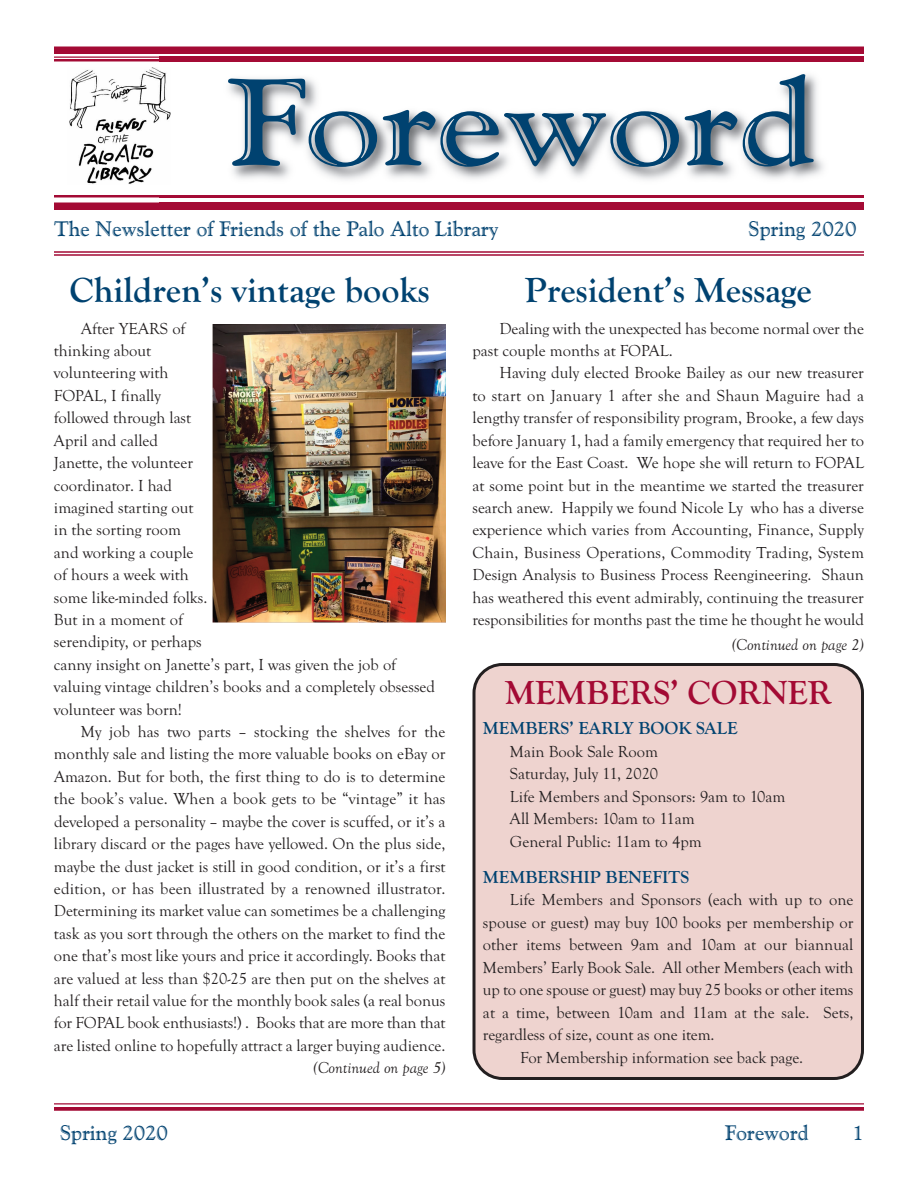
<style>
.page{position:relative;width:918px;height:1188px;background:#fff}
.page>*{position:absolute;margin:0;border:0;box-sizing:border-box;transform-origin:0 0}
.t1{font:123px "Goudy Handtooled BT";color:#004270;scale:1.2 1}
.t2{font:700 36px "Goudy Old Style T";color:#004270}
.t3{font:700 34.5px "Goudy Old Style T";color:#a30a34}
.t4{font:21px "Goudy Handtooled BT";color:#004270}
.t5{font:700 18px "Goudy Old Style T";color:#004270}
.t6{font:16.5px/22.4px "Goudy Old Style T";color:#231f20}
.t7{font:italic 16.5px "Goudy Old Style T";color:#231f20}
</style>
<div class="page">
<hr style="left:54px;top:56px;width:810px;height:2px;background:#a30a34">
<hr style="left:54px;top:1103px;width:810px;height:2px;background:#a30a34">
<svg style="left:54px;top:1107px;width:810px;height:4px;background:#a81940"></svg>
<div style="left:54px;top:46px;width:810px;height:8px;background:#a30a34"></div>
<hr style="left:54px;top:59px;width:810px;height:2px;background:#a30a34">
<hr style="left:54px;top:195px;width:810px;height:2px;background:#a30a34">
<div style="left:54px;top:202px;width:810px;height:8px;background:#a30a34"></div>
<hr style="left:54px;top:251px;width:810px;height:2px;background:#a30a34">
<hr style="left:54px;top:254px;width:810px;height:2px;background:#a30a34">
<img style="left:229px;top:75px;width:595px;height:105px">
<img style="left:159px;top:58px;width:705px;height:4px">
<img style="left:159px;top:197px;width:705px;height:1px">
<img style="left:69px;top:67px;width:102px;height:117px">
<div style="left:472px;top:663px;width:392px;height:417px;background:#eed3cf"></div>
<img style="left:212px;top:324px;width:233px;height:299px">
<h1 class="t1" style="left:228px;top:74px;width:490px">Foreword</h1>
<p class="t4" style="left:54px;top:220px;width:446px">The Newsletter of Friends of the Palo Alto Library</p>
<p class="t4" style="left:748px;top:220px;width:110px">Spring 2020</p>
<h2 class="t2" style="left:525px;top:269px;width:288px">President’s Message</h2>
<p class="t6" style="left:472px;top:317px;width:393px;text-indent:27px">Dealing with the unexpected has become normal over the past couple months at FOPAL.</p>
<p class="t6" style="left:472px;top:362px;width:393px;text-align:justify;text-indent:27px">Having duly elected Brooke Bailey as our new treasurer to start on January 1 after she and Shaun Maguire had a lengthy transfer of responsibility program, Brooke, a few days before January 1, had a family emergency that required her to leave for the East Coast. We hope she will return to FOPAL at some point but in the meantime we started the treasurer search anew. Happily we found Nicole Ly who has a diverse experience which varies from Accounting, Finance, Supply Chain, Business Operations, Commodity Trading, System Design Analysis to Business Process Reengineering. Shaun has weathered this event admirably, continuing the treasurer responsibilities for months past the time he thought he would</p>
<h2 class="t2" style="left:70px;top:269px;width:362px">Children’s vintage books</h2>
<p class="t6" style="left:54px;top:317px;width:383px;text-indent:27px">After YEARS of<br>thinking about<br>volunteering with<br>FOPAL, I finally<br>followed through last<br>April and called<br>Janette, the volunteer<br>coordinator. I had<br>imagined starting out<br>in the sorting room<br>and working a couple<br>of hours a week with<br>some like-minded folks.<br>But in a moment of<br>serendipity, or perhaps<br>canny insight on Janette’s part, I was given the job of valuing vintage children’s books and a completely obsessed volunteer was born!</p>
<p class="t6" style="left:54px;top:720px;width:393px;text-align:justify;text-indent:27px">My job has two parts – stocking the shelves for the monthly sale and listing the more valuable books on eBay or Amazon. But for both, the first thing to do is to determine the book’s value. When a book gets to be “vintage” it has developed a personality – maybe the cover is scuffed, or it’s a library discard or the pages have yellowed. On the plus side, maybe the dust jacket is still in good condition, or it’s a first edition, or has been illustrated by a renowned illustrator.<br>Determining its market value can sometimes be a challenging task as you sort through the others on the market to find the one that’s most like yours and price it accordingly. Books that are valued at less than $20-25 are then put on the shelves at half their retail value for the monthly book sales (a real bonus for FOPAL book enthusiasts!) . Books that are more than that are listed online to hopefully attract a larger buying audience.</p>
<p class="t7" style="left:313px;top:1058px;width:134px">(Continued on page 5)</p>
<p class="t7" style="left:732px;top:635px;width:134px">(Continued on page 2)</p>
<h3 class="t3" style="left:505px;top:672px;width:328px">MEMBERS’ CORNER</h3>
<p class="t5" style="left:483px;top:718px;width:256px">MEMBERS’ EARLY BOOK SALE</p>
<p class="t6" style="left:510px;top:740px;width:277px">Main Book Sale Room<br>Saturday, July 11, 2020<br>Life Members and Sponsors: 9am to 10am<br>All Members: 10am to 11am<br>General Public: 11am to 4pm</p>
<p class="t5" style="left:483px;top:866px;width:208px">MEMBERSHIP BENEFITS</p>
<p class="t6" style="left:510px;top:888px;width:345px">Life Members and Sponsors (each with up to one</p>
<p class="t6" style="left:483px;top:911px;width:372px">spouse or guest) may buy 100 books per membership or</p>
<p class="t6" style="left:483px;top:933px;width:372px">other items between 9am and 10am at our biannual</p>
<p class="t6" style="left:483px;top:956px;width:372px">Members’ Early Book Sale. All other Members (each with</p>
<p class="t6" style="left:483px;top:978px;width:372px">up to one spouse or guest) may buy 25 books or other items</p>
<p class="t6" style="left:483px;top:1001px;width:372px">at a time, between 10am and 11am at the sale. Sets,</p>
<p class="t6" style="left:483px;top:1023px;width:233px">regardless of size, count as one item.</p>
<p class="t6" style="left:520px;top:1046px;width:285px">For Membership information see back page.</p>
<p class="t4" style="left:60px;top:1124px;width:110px">Spring 2020</p>
<p class="t4" style="left:725px;top:1124px;width:85px">Foreword</p>
<p class="t4" style="left:853px;top:1124px;width:13px">1</p>
</div>
